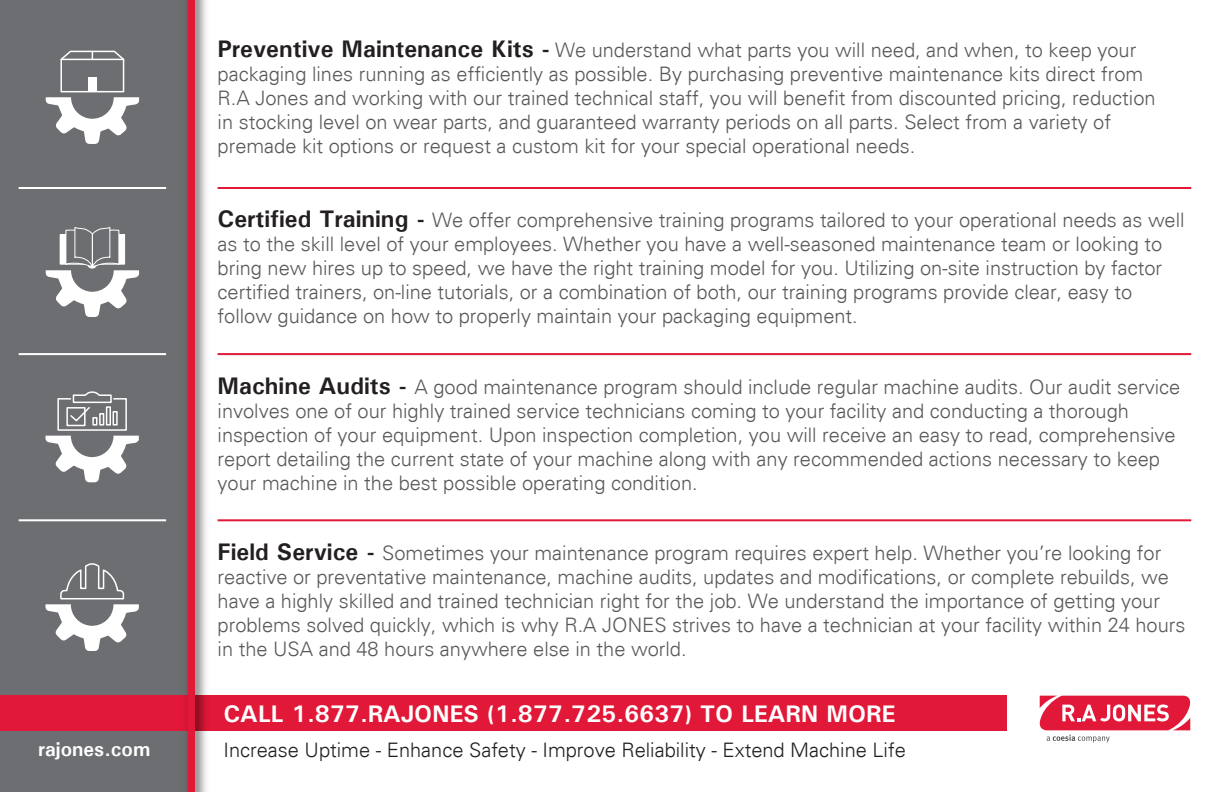
<style>
.page{position:relative;width:1224px;height:792px;background:#fff}
.page>*{position:absolute;margin:0;border:0;box-sizing:border-box;transform-origin:0 0}
.t1{font:700 24px "Univers";color:#fff}
.t2{font:300 20px/24px "Univers";color:#58595b}
.t3{font:300 20px "Univers";color:#231f20}
.t4{font:700 20px "Univers";color:#fff}
.s1{font-weight:700;font-size:24px;color:#231f20}
</style>
<div class="page">
<div style="left:0;top:0;width:193px;height:792px;background:#6d6e71"></div>
<svg style="left:1039px;top:695px;width:152px;height:48px"></svg>
<div style="left:0;top:695px;width:1006px;height:35px;background:#e11837"></div>
<img style="left:180px;top:0;width:33px;height:792px">
<div style="left:188px;top:0;width:7px;height:792px;background:#e11837"></div>
<hr style="left:218px;top:187px;width:973px;height:2px;background:#e11837">
<hr style="left:19px;top:187px;width:147px;height:2px;background:#fff">
<svg style="left:45px;top:392px;width:94px;height:90px"></svg>
<div style="left:113px;top:411px;width:5px;height:15px;border:2px solid #fff"></div>
<div style="left:106px;top:406px;width:5px;height:20px;border:2px solid #fff"></div>
<div style="left:99px;top:413px;width:5px;height:13px;border:2px solid #fff"></div>
<div style="left:92px;top:417px;width:6px;height:9px;border:2px solid #fff"></div>
<svg style="left:45px;top:563px;width:94px;height:88px"></svg>
<svg style="left:46px;top:97px;width:93px;height:47px"></svg>
<div style="left:60px;top:59px;width:64px;height:33px;border:2px solid #fff"></div>
<div style="left:88px;top:77px;width:9px;height:14px;background:#fff"></div>
<svg style="left:60px;top:50px;width:65px;height:12px"></svg>
<hr style="left:218px;top:353px;width:973px;height:2px;background:#e11837">
<hr style="left:19px;top:353px;width:147px;height:2px;background:#fff">
<hr style="left:218px;top:519px;width:973px;height:2px;background:#e11837">
<hr style="left:19px;top:519px;width:147px;height:2px;background:#fff">
<svg style="left:46px;top:227px;width:93px;height:90px"></svg>
<div style="left:60px;top:235px;width:6px;height:29px;background:#fff"></div>
<div style="left:119px;top:235px;width:6px;height:29px;background:#fff"></div>
<p class="t2" style="left:218px;top:38px;width:940px"><span class="s1">Preventive Maintenance Kits -</span> We understand what parts you will need, and when, to keep your packaging lines running as efficiently as possible. By purchasing preventive maintenance kits direct from R.A Jones and working with our trained technical staff, you will benefit from discounted pricing, reduction in stocking level on wear parts, and guaranteed warranty periods on all parts. Select from a variety of premade kit options or request a custom kit for your special operational needs.</p>
<p class="t2" style="left:218px;top:208px;width:969px"><span class="s1">Certified Training -</span> We offer comprehensive training programs tailored to your operational needs as well as to the skill level of your employees. Whether you have a well-seasoned maintenance team or looking to bring new hires up to speed, we have the right training model for you. Utilizing on-site instruction by factor certified trainers, on-line tutorials, or a combination of both, our training programs provide clear, easy to follow guidance on how to properly maintain your packaging equipment.</p>
<p class="t2" style="left:218px;top:374px;width:964px"><span class="s1">Machine Audits -</span> A good maintenance program should include regular machine audits. Our audit service involves one of our highly trained service technicians coming to your facility and conducting a thorough inspection of your equipment. Upon inspection completion, you will receive an easy to read, comprehensive report detailing the current state of your machine along with any recommended actions necessary to keep your machine in the best possible operating condition.</p>
<p class="t2" style="left:218px;top:541px;width:969px"><span class="s1">Field Service -</span> Sometimes your maintenance program requires expert help. Whether you’re looking for reactive or preventative maintenance, machine audits, updates and modifications, or complete rebuilds, we have a highly skilled and trained technician right for the job. We understand the importance of getting your problems solved quickly, which is why R.A JONES strives to have a technician at your facility within 24 hours in the USA and 48 hours anywhere else in the world.</p>
<p class="t1" style="left:223px;top:698px;width:673px">CALL 1.877.RAJONES (1.877.725.6637) TO LEARN MORE</p>
<p class="t4" style="left:38px;top:737px;width:114px">rajones.com</p>
<p class="t3" style="left:223px;top:738px;width:684px">Increase Uptime - Enhance Safety - Improve Reliability - Extend Machine Life</p>
</div>
